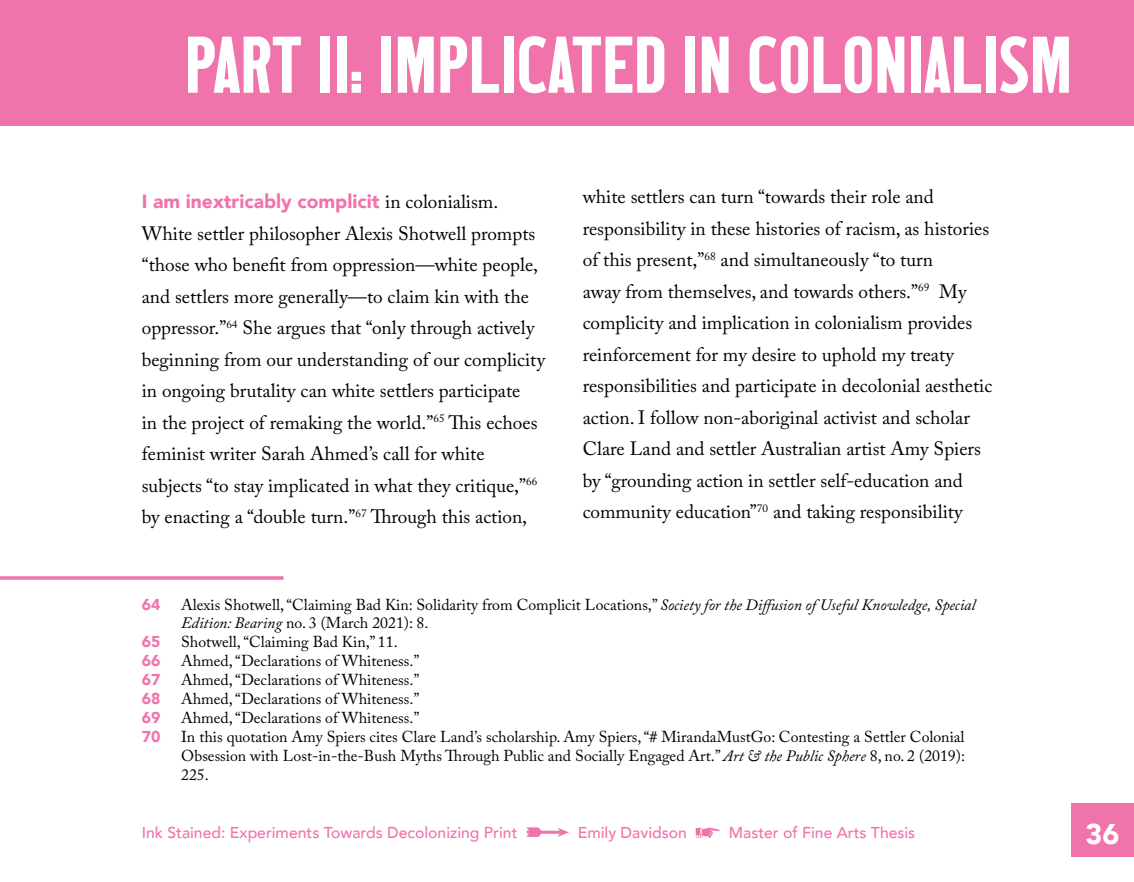
<style>
.page{position:relative;width:1134px;height:882px;background:#fff}
.page>*{position:absolute;margin:0;border:0;box-sizing:border-box;transform-origin:0 0}
.t1{font:84px "HWT Unit Gothic 720";color:#fff}
.t2{font:900 28.53px "Avenir";color:#fff}
.t3{font:19.25px/31.5px "Adobe Caslon Pro";color:#000}
.t4{font:900 19.25px "Avenir";color:#f173ac}
.t5{font:15.75px/18.9px "Adobe Caslon Pro";color:#000}
.t6{font:500 15.75px "Avenir";color:#f173ac}
.t7{font:900 15.75px "Avenir";color:#f173ac}
.s1{font-family:"Adobe Caslon Pro";font-weight:400;color:#000}
.s2{font-style:italic}
</style>
<div class="page">
<div style="left:1071px;top:803px;width:63px;height:54px;background:#f173ac"></div>
<svg style="left:526px;top:827px;width:43px;height:10px"></svg>
<svg style="left:696px;top:828px;width:24px;height:10px"></svg>
<div style="left:0;top:0;width:1134px;height:126px;background:#f173ac"></div>
<svg style="left:0;top:576px;width:284px;height:4px"></svg>
<h1 class="t1" style="left:185px;top:14px;width:889px">PART II: IMPLICATED IN COLONIALISM</h1>
<p class="t4" style="left:142px;top:185px;width:358px">I am inextricably complicit <span class="s1">in colonialism.</span></p>
<p class="t3" style="left:142px;top:217px;width:405px">White settler philosopher Alexis Shotwell prompts “those who benefit from oppression—white people, and settlers more generally—to claim kin with the oppressor.”<sup>64</sup> She argues that “only through actively beginning from our understanding of our complicity in ongoing brutality can white settlers participate<br>in the project of remaking the world.”<sup>65</sup> This echoes feminist writer Sarah Ahmed’s call for white subjects “to stay implicated in what they critique,”<sup>66 </sup>by enacting a “double turn.”<sup>67</sup> Through this action,</p>
<p class="t3" style="left:583px;top:181px;width:411px">white settlers can turn “towards their role and responsibility in these histories of racism, as histories of this present,”<sup>68</sup> and simultaneously “to turn<br>away from themselves, and towards others.”<sup>69</sup> My complicity and implication in colonialism provides reinforcement for my desire to uphold my treaty responsibilities and participate in decolonial aesthetic action. I follow non-aboriginal activist and scholar Clare Land and settler Australian artist Amy Spiers by “grounding action in settler self-education and community education”<sup>70</sup> and taking responsibility</p>
<p class="t7" style="left:142px;top:591px;width:20px">64</p>
<p class="t5" style="left:181px;top:595px;width:796px">Alexis Shotwell, “Claiming Bad Kin: Solidarity from Complicit Locations,” <span class="s2">Society for the Diffusion of Useful Knowledge, Special<br>Edition: Bearing</span> no. 3 (March 2021): 8.</p>
<p class="t7" style="left:142px;top:628px;width:20px">65</p>
<p class="t5" style="left:181px;top:632px;width:218px">Shotwell, “Claiming Bad Kin,” 11.</p>
<p class="t7" style="left:142px;top:647px;width:20px">66</p>
<p class="t5" style="left:181px;top:651px;width:240px">Ahmed, “Declarations of Whiteness.”</p>
<p class="t7" style="left:142px;top:666px;width:20px">67</p>
<p class="t5" style="left:181px;top:670px;width:240px">Ahmed, “Declarations of Whiteness.”</p>
<p class="t7" style="left:142px;top:685px;width:20px">68</p>
<p class="t5" style="left:181px;top:689px;width:240px">Ahmed, “Declarations of Whiteness.”</p>
<p class="t7" style="left:142px;top:704px;width:20px">69</p>
<p class="t5" style="left:181px;top:708px;width:240px">Ahmed, “Declarations of Whiteness.”</p>
<p class="t7" style="left:142px;top:723px;width:20px">70</p>
<p class="t5" style="left:181px;top:727px;width:785px;text-align:justify">In this quotation Amy Spiers cites Clare Land’s scholarship. Amy Spiers, “# MirandaMustGo: Contesting a Settler Colonial Obsession with Lost-in-the-Bush Myths Through Public and Socially Engaged Art.” <span class="s2">Art &amp; the Public Sphere</span> 8, no. 2 (2019):<br>225.</p>
<p class="t6" style="left:142px;top:819px;width:377px">Ink Stained: Experiments Towards Decolonizing Print</p>
<p class="t6" style="left:578px;top:819px;width:111px">Emily Davidson</p>
<p class="t6" style="left:729px;top:819px;width:188px">Master of Fine Arts Thesis</p>
<h2 class="t2" style="left:1086px;top:810px;width:35px">36</h2>
</div>
